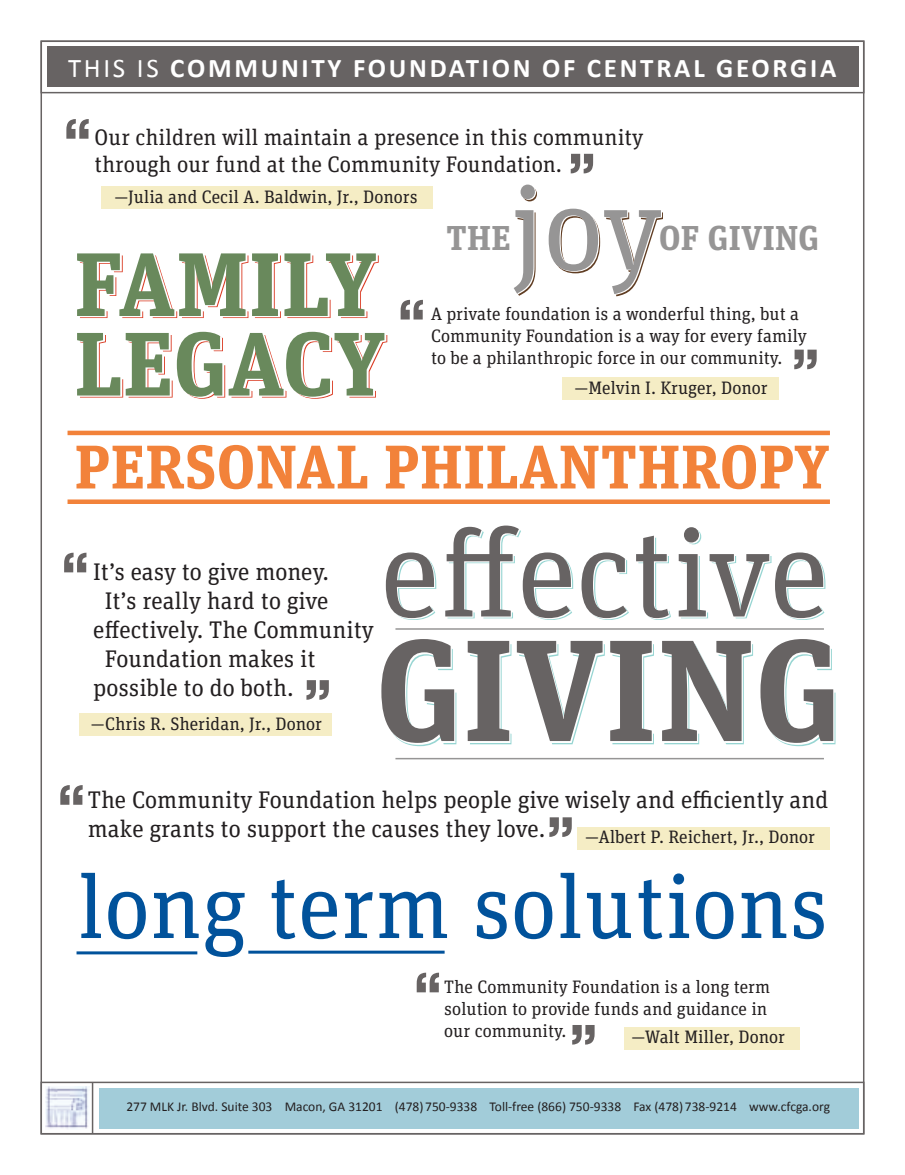
<style>
.page{position:relative;width:905px;height:1175px;background:#fff}
.page>*{position:absolute;margin:0;border:0;box-sizing:border-box;transform-origin:0 0}
.t1{font:700 144px "Unit Slab OT";letter-spacing:.01em;color:#676363}
.t2{font:124.5px "Unit Slab OT";color:#676363}
.t3{font:118.5px "Unit Slab OT";color:#969595}
.t4{font:90px "Unit Slab OT";color:#01529b}
.t5{font:700 90px/79.5px "Unit Slab OT";letter-spacing:.01em;color:#69895c}
.t6{font:700 61.5px "Unit Slab OT";letter-spacing:.01em;color:#f2823a}
.t7{font:60px "Geometric Slab 712 BT Bold A";color:#676363}
.t8{font:700 34.5px "Unit Slab OT";letter-spacing:.01em;color:#969595}
.t9{font:700 27px "Calibri";letter-spacing:.1em;color:#fff}
.t10{font:24px/28.8px "Unit Slab OT";color:#231f20}
.t11{font:22.5px "Unit Slab OT";color:#231f20}
.t12{font:18px/21.6px "Unit Slab OT";color:#231f20}
.t13{font:13.5px "Calibri";color:#231f20}
.s1{font-weight:400}
</style>
<div class="page">
<svg style="left:515px;top:188px;width:148px;height:108px"></svg>
<svg style="left:391px;top:644px;width:443px;height:101px"></svg>
<svg style="left:396px;top:528px;width:429px;height:92px"></svg>
<svg style="left:80px;top:334px;width:307px;height:65px"></svg>
<svg style="left:80px;top:255px;width:299px;height:63px"></svg>
<div style="left:561px;top:377px;width:217px;height:22px;background:#f5edc5"></div>
<div style="left:577px;top:826px;width:253px;height:23px;background:#f5edc5"></div>
<div style="left:79px;top:713px;width:252px;height:22px;background:#f5edc5"></div>
<div style="left:46px;top:1087px;width:812px;height:41px;background:#a2ccd9"></div>
<div style="left:40px;top:1081px;width:824px;height:53px;border:2px solid #676363"></div>
<div style="left:46px;top:46px;width:812px;height:41px;background:#676363"></div>
<div style="left:40px;top:40px;width:824px;height:53px;border:2px solid #676363"></div>
<svg style="left:45px;top:1084px;width:54px;height:47px"></svg>
<img style="left:46px;top:1086px;width:44px;height:43px">
<hr style="left:395px;top:628px;width:429px;height:1px;background:#969595">
<div style="left:68px;top:430px;width:762px;height:5px;background:#f2823a"></div>
<div style="left:101px;top:186px;width:331px;height:23px;background:#f5edc5"></div>
<div style="left:623px;top:1027px;width:176px;height:22px;background:#f5edc5"></div>
<hr style="left:76px;top:951px;width:121px;height:3px;background:#01529b">
<hr style="left:248px;top:950px;width:196px;height:3px;background:#01529b">
<hr style="left:395px;top:758px;width:429px;height:1px;background:#969595">
<div style="left:68px;top:499px;width:762px;height:5px;background:#f2823a"></div>
<hr style="left:92px;top:1082px;width:1px;height:51px;background:#676363">
<h3 class="t9" style="left:68px;top:56px;width:770px"><span class="s1">THIS IS</span> COMMUNITY FOUNDATION OF CENTRAL GEORGIA</h3>
<h3 class="t7" style="left:63px;top:120px;width:30px">“</h3>
<p class="t11" style="left:95px;top:129px;width:550px">Our children will maintain a presence in this community</p>
<h3 class="t7" style="left:567px;top:154px;width:30px">”</h3>
<p class="t11" style="left:95px;top:156px;width:469px">through our fund at the Community foundation.</p>
<p class="t12" style="left:114px;top:188px;width:304px">—Julia and Cecil A. Baldwin, Jr., Donors</p>
<h3 class="t3" style="left:510px;top:188px;width:152px">joy</h3>
<h3 class="t8" style="left:659px;top:226px;width:161px">OF GIVING</h3>
<h3 class="t8" style="left:446px;top:226px;width:66px">THE</h3>
<h3 class="t5" style="left:74px;top:254px;width:313px">FAMILY<br>LEGACY</h3>
<h3 class="t7" style="left:397px;top:300px;width:30px">“</h3>
<p class="t12" style="left:431px;top:305px;width:377px">A private foundation is a wonderful thing, but a<br>Community foundation is a way for every family to be a philanthropic force in our community.</p>
<h3 class="t7" style="left:790px;top:349px;width:30px">”</h3>
<p class="t12" style="left:574px;top:378px;width:195px">—Melvin I. Kruger, Donor</p>
<h3 class="t6" style="left:75px;top:446px;width:756px">PERSONAL PHILANTHROPY</h3>
<h2 class="t2" style="left:381px;top:530px;width:449px">effective</h2>
<h1 class="t1" style="left:376px;top:641px;width:466px">GIVING</h1>
<h3 class="t7" style="left:61px;top:553px;width:30px">“</h3>
<h3 class="t10" style="left:93px;top:560px;width:237px">It’s easy to give money.</h3>
<h3 class="t10" style="left:105px;top:589px;width:225px">It’s really hard to give</h3>
<h3 class="t10" style="left:93px;top:617px;width:282px">effectively. The Community</h3>
<h3 class="t10" style="left:105px;top:646px;width:212px">foundation makes it</h3>
<h3 class="t10" style="left:93px;top:675px;width:202px">possible to do both.</h3>
<h3 class="t7" style="left:303px;top:680px;width:30px">”</h3>
<p class="t12" style="left:91px;top:715px;width:232px">—Chris R. Sheridan, Jr., Donor</p>
<h3 class="t7" style="left:57px;top:785px;width:30px">“</h3>
<h3 class="t10" style="left:88px;top:788px;width:742px">The Community foundation helps people give wisely and efficiently and make grants to support the causes they love.</h3>
<h3 class="t7" style="left:546px;top:817px;width:30px">”</h3>
<p class="t12" style="left:585px;top:828px;width:231px">—Albert P. Reichert, Jr., Donor</p>
<h3 class="t4" style="left:77px;top:876px;width:752px">long term solutions</h3>
<h3 class="t7" style="left:413px;top:973px;width:30px">“</h3>
<p class="t12" style="left:444px;top:978px;width:327px">The Community foundation is a long term solution to provide funds and guidance in our community.</p>
<h3 class="t7" style="left:568px;top:1025px;width:30px">”</h3>
<p class="t12" style="left:631px;top:1027px;width:155px">—Walt Miller, Donor</p>
<p class="t13" style="left:126px;top:1097px;width:705px">277 MLK Jr. Blvd. Suite 303 Macon, GA 31201 (478)750-9338 Toll-free (866) 750-9338 Fax (478)738-9214 www.cfcga.org</p>
</div>
